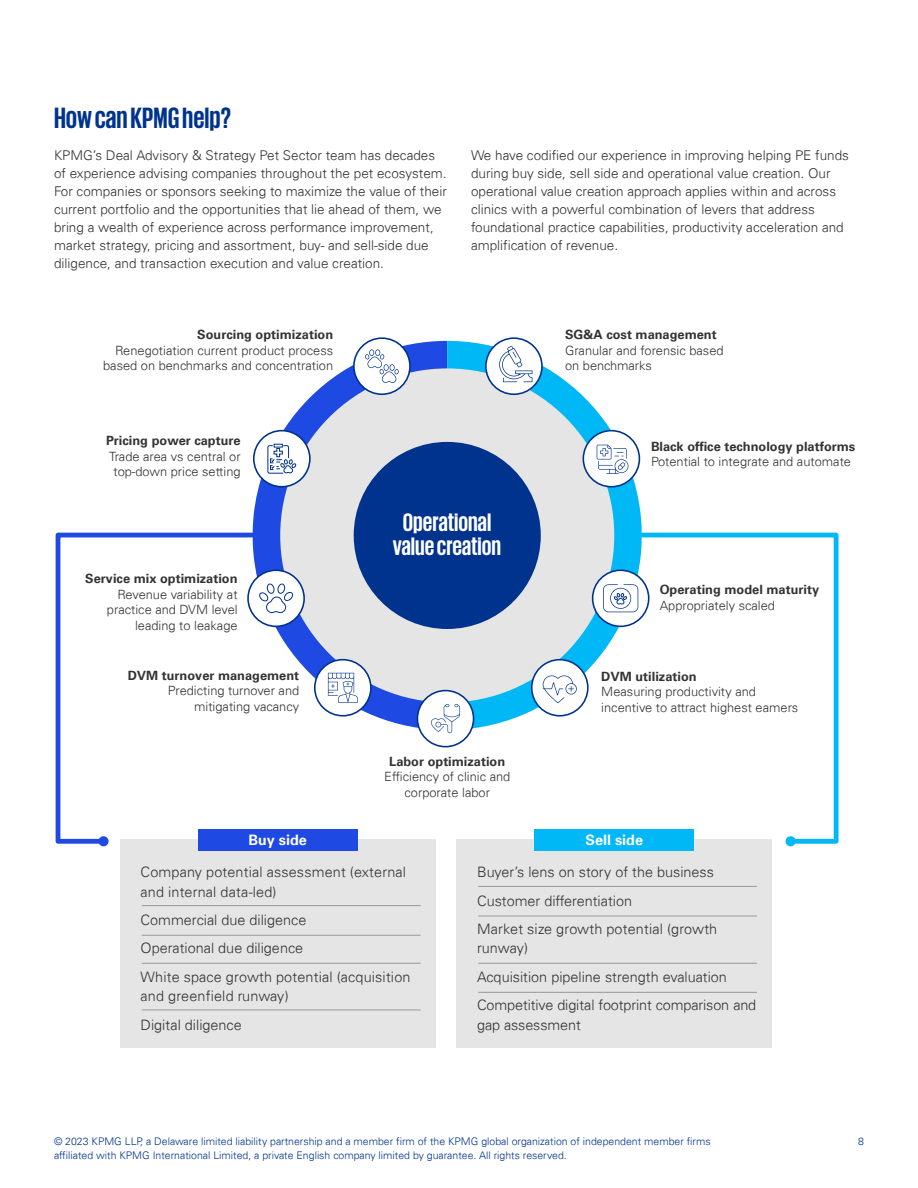
<style>
.page{position:relative;width:918px;height:1188px;background:#fff}
.page>*{position:absolute;margin:0;border:0;box-sizing:border-box;transform-origin:0 0}
.t1{font:700 30px "KPMG";color:#00338d}
.t2{font:700 25.8px/24.2px "KPMG";color:#fff;text-align:center}
.t3{font:300 14.4px/28.5px "Univers 45";color:#333}
.t4{font:700 14.4px "Univers";color:#fff}
.t5{font:300 13.5px/18px "Univers 45";color:#333}
.t6{font:300 12.75px/15.5px "Univers 45";color:#333;text-align:right}
.t7{font:700 12.75px "Univers";color:#333}
.t8{font:300 10.5px "Univers 45";color:#00338d}
</style>
<div class="page">
<svg style="left:253px;top:341px;width:194px;height:389px"></svg>
<svg style="left:447px;top:341px;width:195px;height:389px"></svg>
<div style="left:280px;top:368px;width:334px;height:334px;background:#e5e5e5;border-radius:50%"></div>
<div style="left:354px;top:442px;width:187px;height:187px;background:#00338d;border-radius:50%"></div>
<div style="left:486px;top:338px;width:56px;height:56px;background:#fff;border-radius:50%"></div>
<div style="left:485px;top:337px;width:58px;height:58px;border:2px solid #00338d;border-radius:50%"></div>
<div style="left:593px;top:570px;width:56px;height:56px;background:#fff;border-radius:50%"></div>
<div style="left:592px;top:569px;width:58px;height:58px;border:2px solid #00338d;border-radius:50%"></div>
<div style="left:417px;top:691px;width:57px;height:56px;background:#fff;border-radius:50%"></div>
<div style="left:417px;top:690px;width:57px;height:57px;border:2px solid #00338d;border-radius:50%"></div>
<div style="left:583px;top:431px;width:56px;height:56px;background:#fff;border-radius:50%"></div>
<div style="left:583px;top:430px;width:57px;height:58px;border:2px solid #00338d;border-radius:50%"></div>
<svg style="left:499px;top:346px;width:33px;height:36px"></svg>
<svg style="left:597px;top:445px;width:31px;height:29px"></svg>
<svg style="left:603px;top:584px;width:25px;height:28px"></svg>
<div style="left:532px;top:660px;width:56px;height:56px;background:#fff;border-radius:50%"></div>
<div style="left:531px;top:659px;width:58px;height:58px;border:2px solid #00338d;border-radius:50%"></div>
<svg style="left:543px;top:675px;width:34px;height:28px"></svg>
<svg style="left:431px;top:704px;width:29px;height:29px"></svg>
<div style="left:315px;top:660px;width:56px;height:56px;background:#fff;border-radius:50%"></div>
<div style="left:314px;top:659px;width:58px;height:58px;border:2px solid #00338d;border-radius:50%"></div>
<svg style="left:328px;top:673px;width:30px;height:30px"></svg>
<div style="left:248px;top:570px;width:56px;height:56px;background:#fff;border-radius:50%"></div>
<div style="left:247px;top:569px;width:58px;height:58px;border:2px solid #00338d;border-radius:50%"></div>
<svg style="left:266px;top:583px;width:27px;height:31px"></svg>
<div style="left:254px;top:431px;width:56px;height:56px;background:#fff;border-radius:50%"></div>
<div style="left:253px;top:430px;width:58px;height:58px;border:2px solid #00338d;border-radius:50%"></div>
<svg style="left:267px;top:444px;width:30px;height:30px"></svg>
<div style="left:354px;top:338px;width:56px;height:56px;background:#fff;border-radius:50%"></div>
<div style="left:353px;top:337px;width:58px;height:58px;border:2px solid #00338d;border-radius:50%"></div>
<svg style="left:365px;top:349px;width:34px;height:34px"></svg>
<svg style="left:628px;top:530px;width:211px;height:316px"></svg>
<div style="left:786px;top:836px;width:10px;height:10px;background:#00b8f5;border-radius:50%"></div>
<svg style="left:55px;top:530px;width:211px;height:316px"></svg>
<div style="left:98px;top:836px;width:11px;height:10px;background:#1e49e2;border-radius:50%"></div>
<div style="left:120px;top:840px;width:315px;height:208px;background:#e5e5e5"></div>
<div style="left:198px;top:829px;width:159px;height:22px;background:#1e49e2"></div>
<hr style="left:142px;top:905px;width:279px;height:1px;background:#989898">
<hr style="left:142px;top:935px;width:279px;height:1px;background:#989898">
<hr style="left:142px;top:963px;width:279px;height:1px;background:#989898">
<hr style="left:142px;top:1010px;width:279px;height:1px;background:#989898">
<div style="left:457px;top:840px;width:315px;height:208px;background:#e5e5e5"></div>
<div style="left:535px;top:829px;width:159px;height:22px;background:#00b8f5"></div>
<hr style="left:478px;top:886px;width:279px;height:1px;background:#989898">
<hr style="left:478px;top:916px;width:279px;height:1px;background:#989898">
<hr style="left:478px;top:963px;width:279px;height:1px;background:#989898">
<hr style="left:478px;top:992px;width:279px;height:1px;background:#989898">
<h1 class="t1" style="left:54px;top:103px;width:179px">How can KPMG help?</h1>
<p class="t5" style="left:54px;top:146px;width:394px">KPMG’s Deal Advisory &amp; Strategy Pet Sector team has decades of experience advising companies throughout the pet ecosystem.<br>For companies or sponsors seeking to maximize the value of their current portfolio and the opportunities that lie ahead of them, we bring a wealth of experience across performance improvement, market strategy, pricing and assortment, buy- and sell-side due diligence, and transaction execution and value creation.</p>
<p class="t5" style="left:471px;top:146px;width:380px">We have codified our experience in improving helping PE funds during buy side, sell side and operational value creation. Our operational value creation approach applies within and across clinics with a powerful combination of levers that address foundational practice capabilities, productivity acceleration and amplification of revenue.</p>
<p class="t7" style="left:197px;top:327px;width:137px">Sourcing optimization</p>
<p class="t6" style="left:103px;top:343px;width:232px">Renegotiation current product process based on benchmarks and concentration</p>
<p class="t7" style="left:106px;top:433px;width:136px">Pricing power capture</p>
<p class="t6" style="left:109px;top:448px;width:133px;text-align:center">Trade area vs central or top-down price setting</p>
<p class="t7" style="left:85px;top:571px;width:154px">Service mix optimization</p>
<p class="t6" style="left:107px;top:587px;width:132px">Revenue variability at practice and DVM level leading to leakage</p>
<p class="t7" style="left:128px;top:668px;width:173px">DVM turnover management</p>
<p class="t6" style="left:168px;top:683px;width:133px">Predicting turnover and mitigating vacancy</p>
<h2 class="t2" style="left:393px;top:509px;width:110px">Operational value creation</h2>
<p class="t7" style="left:389px;top:754px;width:118px">Labor optimization</p>
<p class="t6" style="left:384px;top:769px;width:128px;text-align:center">Efficiency of clinic and corporate labor</p>
<p class="t7" style="left:565px;top:327px;width:153px">SG&amp;A cost management</p>
<p class="t6" style="left:565px;top:343px;width:160px;text-align:left">Granular and forensic based on benchmarks</p>
<p class="t7" style="left:651px;top:438px;width:206px">Black office technology platforms</p>
<p class="t6" style="left:651px;top:454px;width:202px">Potential to integrate and automate</p>
<p class="t7" style="left:660px;top:582px;width:161px">Operating model maturity</p>
<p class="t6" style="left:660px;top:598px;width:117px">Appropriately scaled</p>
<p class="t7" style="left:601px;top:669px;width:97px">DVM utilization</p>
<p class="t6" style="left:601px;top:684px;width:199px;text-align:left">Measuring productivity and incentive to attract highest eamers</p>
<p class="t4" style="left:249px;top:831px;width:60px">Buy side</p>
<p class="t3" style="left:141px;top:863px;width:267px;line-height:19.2px">Company potential assessment (external and internal data-led)</p>
<p class="t3" style="left:141px;top:906px;width:271px">Commercial due diligence<br>Operational due diligence<br>White space growth potential (acquisition</p>
<p class="t3" style="left:141px;top:982px;width:150px">and greenfield runway)<br>Digital diligence</p>
<p class="t4" style="left:585px;top:831px;width:59px">Sell side</p>
<p class="t3" style="left:477px;top:858px;width:242px">Buyer’s lens on story of the business<br>Customer differentiation<br>Market size growth potential (growth</p>
<p class="t3" style="left:477px;top:934px;width:281px">runway)<br>Acquisition pipeline strength evaluation<br>Competitive digital footprint comparison and</p>
<p class="t3" style="left:477px;top:1010px;width:105px">gap assessment</p>
<p class="t8" style="left:54px;top:1135px;width:658px">© 2023 KPMG LLP, a Delaware limited liability partnership and a member firm of the KPMG global organization of independent member firms</p>
<p class="t8" style="left:858px;top:1135px;width:7px">8</p>
<p class="t8" style="left:54px;top:1149px;width:514px">affiliated with KPMG International Limited, a private English company limited by guarantee. All rights reserved.</p>
</div>
